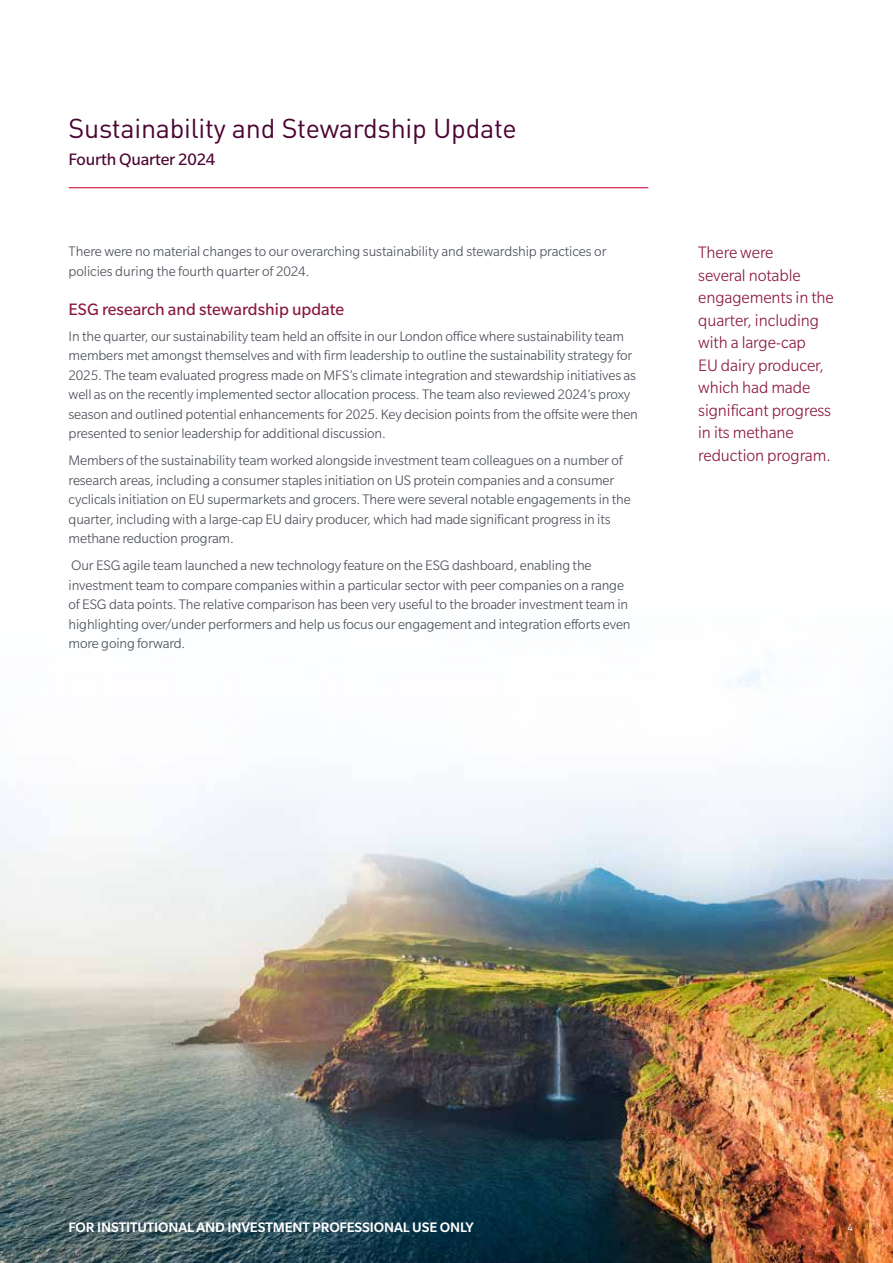
<style>
.page{position:relative;width:893px;height:1263px;background:#fff}
.page>*{position:absolute;margin:0;border:0;box-sizing:border-box;transform-origin:0 0}
.t1{font:27px "DINOT";letter-spacing:-.01em;color:#4b0532}
.t2{font:300 18px/22.5px "Slate Std";letter-spacing:-.005em;color:#89163e}
.t3{font:18px "Slate Std";color:#89163e}
.t4{font:18px "Slate Std";letter-spacing:-.01em;color:#4b0532}
.t5{font:300 15px/19.5px "Slate Std";letter-spacing:-.01em;color:#474c55}
.t6{font:500 15px "Slate Std";letter-spacing:-.01em;color:#fff}
.t7{font:10.5px "DINOT";color:#fff}
</style>
<div class="page">
<img style="left:0;top:814px;width:893px;height:449px">
<hr style="left:69px;top:187px;width:579px;height:1px;background:#cd163f">
<h1 class="t1" style="left:69px;top:111px;width:450px">Sustainability and Stewardship Update</h1>
<p class="t4" style="left:69px;top:150px;width:148px">Fourth Quarter 2024</p>
<p class="t5" style="left:69px;top:242px;width:539px">There were no material changes to our overarching sustainability and stewardship practices or policies during the fourth quarter of 2024.</p>
<p class="t3" style="left:69px;top:300px;width:277px">ESG research and stewardship update</p>
<p class="t5" style="left:69px;top:326px;width:571px">In the quarter, our sustainability team held an offsite in our London office where sustainability team members met amongst themselves and with firm leadership to outline the sustainability strategy for 2025. The team evaluated progress made on MFS’s climate integration and stewardship initiatives as well as on the recently implemented sector allocation process. The team also reviewed 2024’s proxy season and outlined potential enhancements for 2025. Key decision points from the offsite were then presented to senior leadership for additional discussion.</p>
<p class="t5" style="left:69px;top:451px;width:564px">Members of the sustainability team worked alongside investment team colleagues on a number of research areas, including a consumer staples initiation on US protein companies and a consumer cyclicals initiation on EU supermarkets and grocers. There were several notable engagements in the quarter, including with a large-cap EU dairy producer, which had made significant progress in its methane reduction program.</p>
<p class="t5" style="left:69px;top:556px;width:564px">Our ESG agile team launched a new technology feature on the ESG dashboard, enabling the investment team to compare companies within a particular sector with peer companies on a range of ESG data points. The relative comparison has been very useful to the broader investment team in highlighting over/under performers and help us focus our engagement and integration efforts even more going forward.</p>
<p class="t2" style="left:698px;top:241px;width:137px">There were<br>several notable engagements in the quarter, including with a large-cap<br>EU dairy producer, which had made significant progress in its methane reduction program.</p>
<p class="t6" style="left:68px;top:1220px;width:407px">FOR INSTITUTIONAL AND INVESTMENT PROFESSIONAL USE ONLY</p>
<p class="t7" style="left:847px;top:1220px;width:7px">4</p>
</div>
